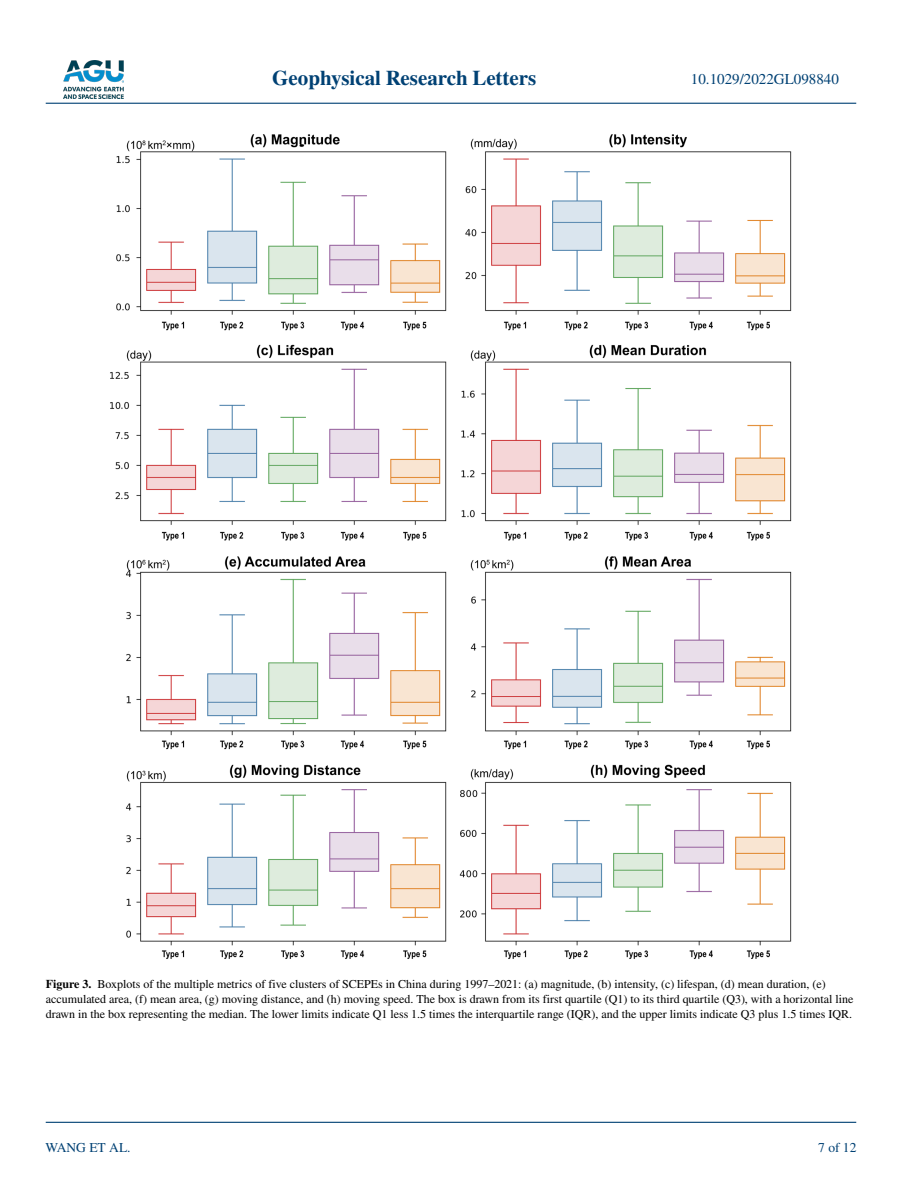
<style>
.page{position:relative;width:902px;height:1183px;background:#fff}
.page>*{position:absolute;margin:0;border:0;box-sizing:border-box;transform-origin:0 0}
.t1{font:700 21px "STIX";color:#004174}
.t2{font:15px "STIX";color:#004174}
.t3{font:13.5px "STIX";color:#004174}
.t4{font:12px/15px "STIX";color:#000}
.s1{font-weight:700}
</style>
<div class="page">
<img style="left:63px;top:60px;width:60px;height:39px">
<hr style="left:46px;top:103px;width:810px;height:1px;background:#004174">
<hr style="left:46px;top:1121px;width:810px;height:1px;background:#004174">
<img style="left:110px;top:134px;width:681px;height:825px">
<h1 class="t1" style="left:272px;top:66px;width:265px">Geophysical Research Letters</h1>
<p class="t2" style="left:691px;top:69px;width:149px">10.1029/2022GL098840</p>
<p class="t4" style="left:46px;top:977px;width:809px"><span class="s1">Figure 3.</span> Boxplots of the multiple metrics of five clusters of SCEPEs in China during 1997–2021: (a) magnitude, (b) intensity, (c) lifespan, (d) mean duration, (e) accumulated area, (f) mean area, (g) moving distance, and (h) moving speed. The box is drawn from its first quartile (Q1) to its third quartile (Q3), with a horizontal line drawn in the box representing the median. The lower limits indicate Q1 less 1.5 times the interquartile range (IQR), and the upper limits indicate Q3 plus 1.5 times IQR.</p>
<p class="t3" style="left:45px;top:1138px;width:87px">WANG ET AL.</p>
<p class="t3" style="left:818px;top:1138px;width:40px">7 of 12</p>
</div>
